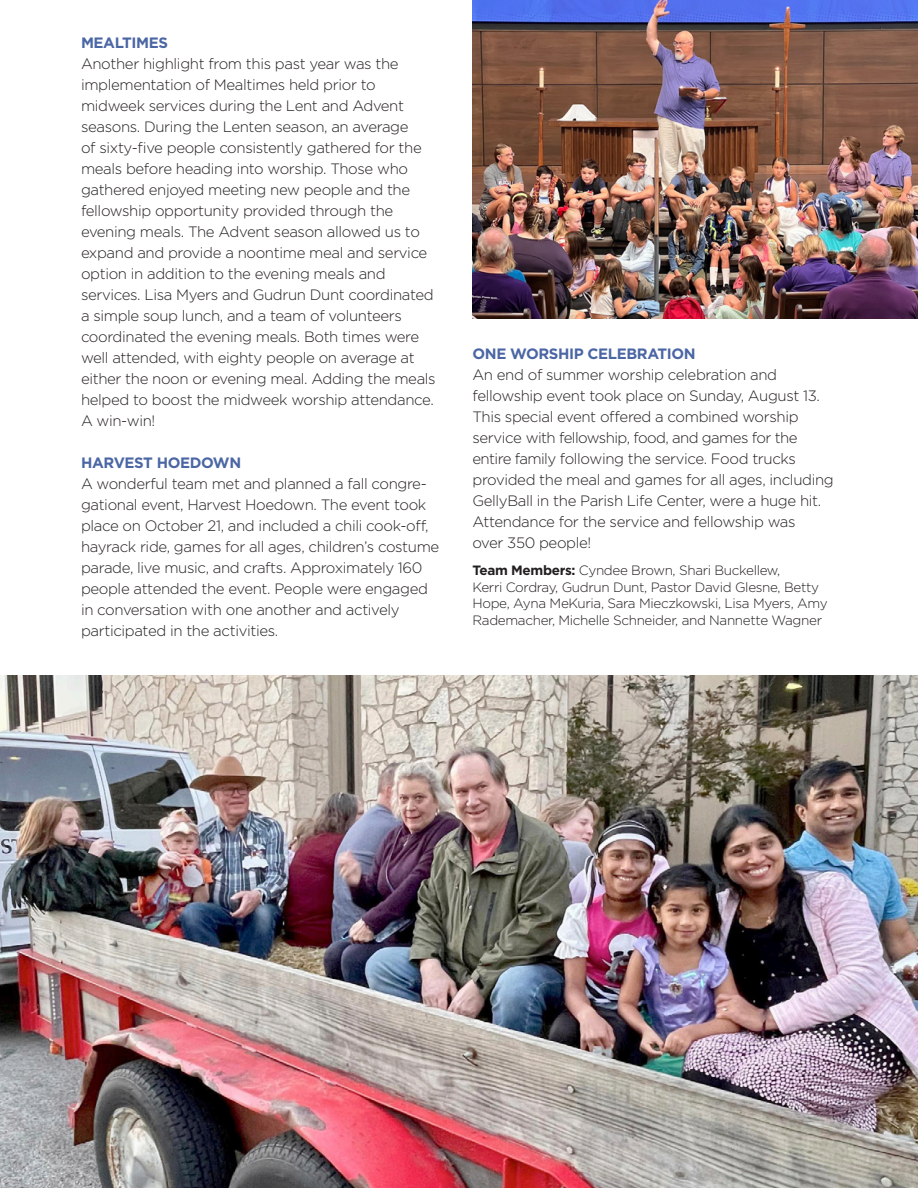
<style>
.page{position:relative;width:918px;height:1188px;background:#fff}
.page>*{position:absolute;margin:0;border:0;box-sizing:border-box;transform-origin:0 0}
.t1{font:300 15px/21px "Gotham";letter-spacing:-.025em;color:#231f20}
.t2{font:700 15px "Gotham";letter-spacing:-.025em;color:#4b66a4}
.t3{font:300 13.5px/16.5px "Gotham";letter-spacing:-.025em;color:#231f20}
.s1{font-weight:700}
</style>
<div class="page">
<img style="left:0;top:675px;width:918px;height:513px">
<img style="left:472px;top:0;width:446px;height:319px">
<p class="t2" style="left:81px;top:33px;width:89px">MEALTIMES</p>
<p class="t1" style="left:81px;top:53px;width:356px">Another highlight from this past year was the implementation of Mealtimes held prior to midweek services during the Lent and Advent seasons. During the Lenten season, an average<br>of sixty-five people consistently gathered for the meals before heading into worship. Those who gathered enjoyed meeting new people and the fellowship opportunity provided through the evening meals. The Advent season allowed us to expand and provide a noontime meal and service option in addition to the evening meals and services. Lisa Myers and Gudrun Dunt coordinated a simple soup lunch, and a team of volunteers coordinated the evening meals. Both times were well attended, with eighty people on average at either the noon or evening meal. Adding the meals helped to boost the midweek worship attendance.<br>A win-win!</p>
<p class="t2" style="left:81px;top:453px;width:162px">HARVEST HOEDOWN</p>
<p class="t1" style="left:81px;top:473px;width:360px">A wonderful team met and planned a fall congre&shy;gational event, Harvest Hoedown. The event took place on October 21, and included a chili cook-off, hayrack ride, games for all ages, children’s costume parade, live music, and crafts. Approximately 160 people attended the event. People were engaged in conversation with one another and actively participated in the activities.</p>
<p class="t2" style="left:472px;top:344px;width:225px">ONE WORSHIP CELEBRATION</p>
<p class="t1" style="left:472px;top:364px;width:363px">An end of summer worship celebration and fellowship event took place on Sunday, August 13.<br>This special event offered a combined worship service with fellowship, food, and games for the entire family following the service. Food trucks provided the meal and games for all ages, including GellyBall in the Parish Life Center, were a huge hit.<br>Attendance for the service and fellowship was<br>over 350 people!</p>
<p class="t3" style="left:472px;top:562px;width:357px"><span class="s1">Team Members:</span> Cyndee Brown, Shari Buckellew,<br>Kerri Cordray, Gudrun Dunt, Pastor David Glesne, Betty Hope, Ayna MeKuria, Sara Mieczkowski, Lisa Myers, Amy Rademacher, Michelle Schneider, and Nannette Wagner</p>
</div>
